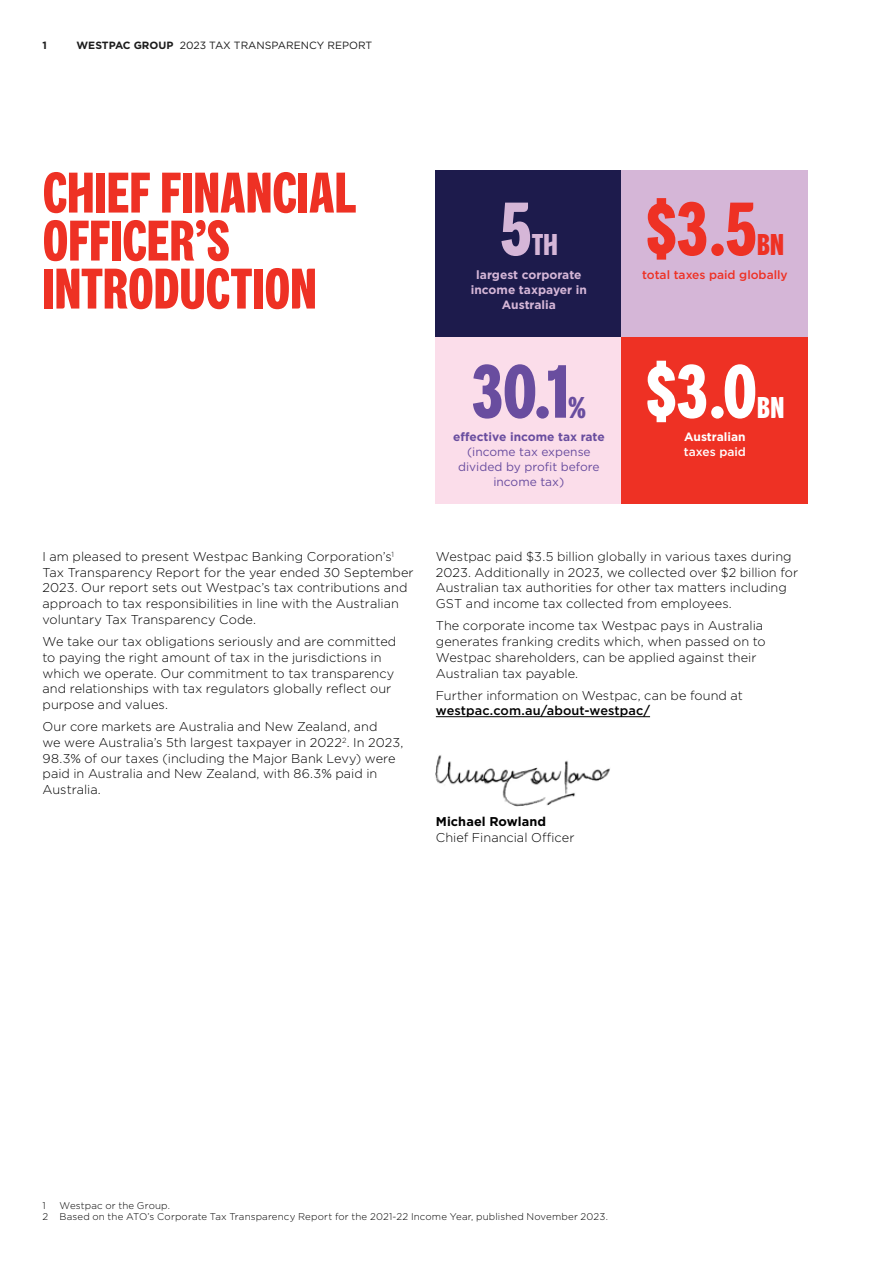
<style>
.page{position:relative;width:893px;height:1263px;background:#fff}
.page>*{position:absolute;margin:0;border:0;box-sizing:border-box;transform-origin:0 0}
.t1{font:700 75px "Westpac";color:#ee3124}
.t2{font:700 75px "Westpac";color:#694d9f}
.t3{font:700 75px "Westpac";color:#fff}
.t4{font:700 75px "Westpac";color:#d5b6d7}
.t5{font:700 57px/48px "Westpac";color:#ee3124}
.t6{font:700 30px "Westpac";color:#d5b6d7}
.t7{font:700 30px "Westpac";color:#ee3124}
.t8{font:700 30px "Westpac";color:#fff}
.t9{font:700 30px "Westpac";color:#694d9f}
.t10{font:300 12.75px/15.8px "Gotham";color:#000}
.t11{font:500 12.75px "Gotham";letter-spacing:.005em;color:#000}
.t12{font:700 12.75px "Gotham";letter-spacing:.005em;color:#000}
.t13{font:12px/15px "Gotham";color:#694d9f;text-align:center}
.t14{font:700 12px/15px "Gotham";color:#d5b6d7;text-align:center}
.t15{font:500 12px "Gotham";color:#ee3124}
.t16{font:700 12px "Gotham";color:#694d9f}
.t17{font:700 12px "Gotham";color:#fff}
.t18{font:500 12px "Gotham";color:#fff}
.t19{font:10.5px "Gotham";color:#1c1c1c}
.t20{font:700 10.5px "Gotham";color:#1c1c1c}
.t21{font:300 9.75px/11.2px "Gotham";letter-spacing:.015em;color:#000}
.s1{font-weight:700}
</style>
<div class="page">
<hr style="left:436px;top:716px;width:214px;height:1px;background:#000">
<div style="left:436px;top:170px;width:186px;height:167px;background:#1d1b4c"></div>
<div style="left:622px;top:170px;width:186px;height:167px;background:#d5b6d7"></div>
<div style="left:436px;top:337px;width:186px;height:167px;background:#fbddea"></div>
<div style="left:622px;top:337px;width:186px;height:167px;background:#ee3124"></div>
<img style="left:435px;top:755px;width:175px;height:52px">
<p class="t20" style="left:43px;top:38px;width:6px">1</p>
<p class="t19" style="left:77px;top:38px;width:297px"><span class="s1">WESTPAC GROUP</span> 2023 TAX TRANSPARENCY REPORT</p>
<h2 class="t5" style="left:43px;top:168px;width:316px">CHIEF FINANCIAL<br>OFFICER’S<br>INTRODUCTION</h2>
<h1 class="t4" style="left:500px;top:184px;width:34px">5</h1>
<h3 class="t6" style="left:532px;top:227px;width:27px">TH</h3>
<p class="t14" style="left:471px;top:267px;width:118px">largest corporate income taxpayer in<br>Australia</p>
<h1 class="t2" style="left:472px;top:347px;width:98px">30.1</h1>
<h3 class="t9" style="left:568px;top:389px;width:19px">%</h3>
<p class="t16" style="left:453px;top:429px;width:153px">effective income tax rate</p>
<p class="t13" style="left:458px;top:444px;width:143px">(income tax expense divided by profit before income tax)</p>
<h1 class="t1" style="left:646px;top:184px;width:113px">$3.5</h1>
<h3 class="t7" style="left:757px;top:227px;width:28px">BN</h3>
<p class="t15" style="left:642px;top:266px;width:147px">total taxes paid globally</p>
<h1 class="t3" style="left:646px;top:347px;width:113px">$3.0</h1>
<h3 class="t8" style="left:757px;top:389px;width:28px">BN</h3>
<p class="t17" style="left:684px;top:429px;width:63px">Australian</p>
<p class="t18" style="left:684px;top:444px;width:63px">taxes paid</p>
<p class="t10" style="left:43px;top:548px;width:373px">I am pleased to present Westpac Banking Corporation’s<sup>1<br></sup>Tax Transparency Report for the year ended 30 September 2023. Our report sets out Westpac’s tax contributions and approach to tax responsibilities in line with the Australian voluntary Tax Transparency Code.</p>
<p class="t10" style="left:43px;top:633px;width:355px">We take our tax obligations seriously and are committed to paying the right amount of tax in the jurisdictions in which we operate. Our commitment to tax transparency and relationships with tax regulators globally reflect our purpose and values.</p>
<p class="t10" style="left:43px;top:718px;width:362px">Our core markets are Australia and New Zealand, and<br>we were Australia’s 5th largest taxpayer in 2022<sup>2</sup>. In 2023, 98.3% of our taxes (including the Major Bank Levy) were paid in Australia and New Zealand, with 86.3% paid in Australia.</p>
<p class="t10" style="left:436px;top:548px;width:364px">Westpac paid $3.5 billion globally in various taxes during 2023. Additionally in 2023, we collected over $2 billion for Australian tax authorities for other tax matters including GST and income tax collected from employees.</p>
<p class="t10" style="left:436px;top:617px;width:331px">The corporate income tax Westpac pays in Australia generates franking credits which, when passed on to Westpac shareholders, can be applied against their Australian tax payable.</p>
<p class="t10" style="left:436px;top:687px;width:309px">Further information on Westpac, can be found at</p>
<p class="t11" style="left:436px;top:702px;width:216px">westpac.com.au/about-westpac/</p>
<p class="t12" style="left:436px;top:813px;width:112px">Michael Rowland</p>
<p class="t10" style="left:436px;top:829px;width:140px">Chief Financial Officer</p>
<p class="t21" style="left:43px;top:1200px;width:5px">1</p>
<p class="t21" style="left:43px;top:1200px;width:567px;text-indent:17px">Westpac or the Group.<br>2 Based on the ATO’s Corporate Tax Transparency Report for the 2021-22 Income Year, published November 2023.</p>
</div>
